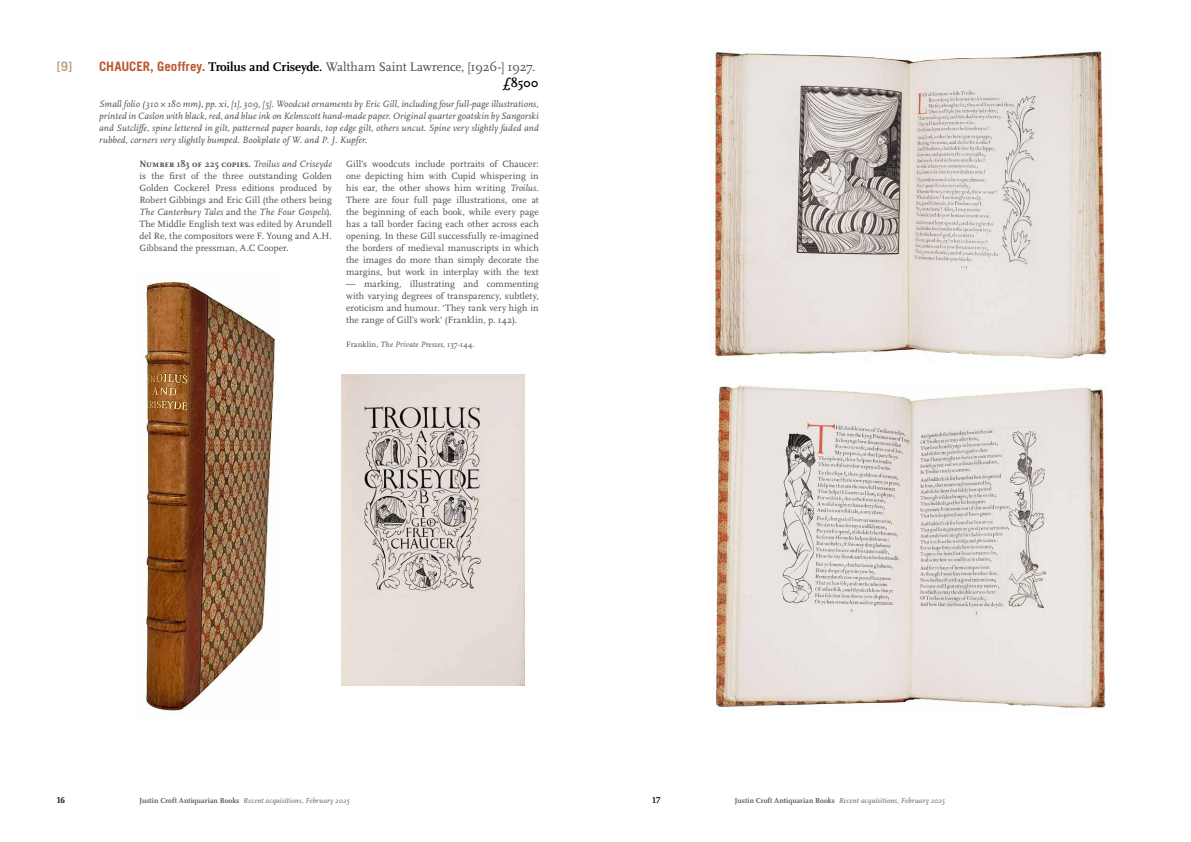
<style>
.page{position:relative;width:1191px;height:842px;background:#fff}
.page>*{position:absolute;margin:0;border:0;box-sizing:border-box;transform-origin:0 0}
.t1{font:13px/16px "Scala Pro";letter-spacing:-.015em;color:#4f4b41;text-align:right}
.t2{font:700 13px "Trade Gothic LT Std";color:#baa188}
.t3{font:9.5px/12px "Scala Pro";letter-spacing:.01em;color:#4f4b41;text-align:justify}
.t4{font:italic 9.5px/12px "Scala Pro";letter-spacing:.01em;color:#4f4b41;text-align:justify}
.t5{font:700 9px "Scala Pro";color:#000}
.t6{font:8px "Scala Pro";letter-spacing:.02em;color:#4f4b41}
.t7{font:italic 700 7.5px "Scala Pro";letter-spacing:.015em;color:#858686}
.s1{font-family:"Trade Gothic LT Std";font-weight:700;color:#ba562e}
.s2{font-weight:700;color:#000}
.s3{font-weight:700}
.s4{font-style:italic}
.s5{font-style:normal;color:#555756}
</style>
<div class="page">
<img style="left:144px;top:281px;width:132px;height:431px">
<img style="left:341px;top:375px;width:183px;height:310px">
<img style="left:710px;top:47px;width:399px;height:313px">
<img style="left:716px;top:383px;width:391px;height:326px">
<h1 class="t2" style="left:57px;top:58px;width:17px">[9]</h1>
<h1 class="t1" style="left:99px;top:59px;width:441px"><span class="s1">CHAUCER, Geoffrey.</span> <span class="s2">Troilus and Criseyde.</span> Waltham Saint Lawrence, [1926-] 1927. <span class="s2">£8500</span></h1>
<p class="t4" style="left:99px;top:98px;width:441px">Small folio (310 × 180 mm), pp. xi, [1], 309, [5]. Woodcut ornaments by Eric Gill, including four full-page illustrations, printed in Caslon with black, red, and blue ink on Kelmscott hand-made paper. Original quarter goatskin by Sangorski and Sutcliffe, spine lettered in gilt, patterned paper boards, top edge gilt, others uncut. Spine very slightly faded and rubbed, corners very slightly bumped. Bookplate of W. and P. J. Kupfer.</p>
<p class="t3" style="left:139px;top:158px;width:194px"><span class="s3">Number 183 of 225 copies.</span> <span class="s4">Troilus and Criseyde </span>is the first of the three outstanding Golden Golden Cockerel Press editions produced by Robert Gibbings and Eric Gill (the others being <span class="s4">The Canterbury Tales</span> and the <span class="s4">The Four Gospels</span>).<br>The Middle English text was edited by Arundell del Re, the compositors were F. Young and A.H.<br>Gibbsand the pressman, A.C Cooper.</p>
<p class="t3" style="left:346px;top:158px;width:194px">Gill’s woodcuts include portraits of Chaucer: one depicting him with Cupid whispering in his ear, the other shows him writing <span class="s4">Troilus</span>.<br>There are four full page illustrations, one at the beginning of each book, while every page has a tall border facing each other across each opening. In these Gill successfully re-imagined the borders of medieval manuscripts in which the images do more than simply decorate the margins, but work in interplay with the text</p>
<p class="t3" style="left:346px;top:278px;width:194px">— marking, illustrating and commenting with varying degrees of transparency, subtlety, eroticism and humour. ‘They rank very high in the range of Gill’s work’ (Franklin, p. 142).</p>
<p class="t6" style="left:346px;top:340px;width:130px">Franklin, <span class="s4">The Private Presses</span>, 137-144.</p>
<p class="t5" style="left:57px;top:795px;width:10px">16</p>
<p class="t7" style="left:139px;top:796px;width:211px"><span class="s5">Justin Croft Antiquarian Books</span> Recent acquisitions, February 2025</p>
<p class="t5" style="left:652px;top:795px;width:10px">17</p>
<p class="t7" style="left:735px;top:796px;width:211px"><span class="s5">Justin Croft Antiquarian Books</span> Recent acquisitions, February 2025</p>
</div>
